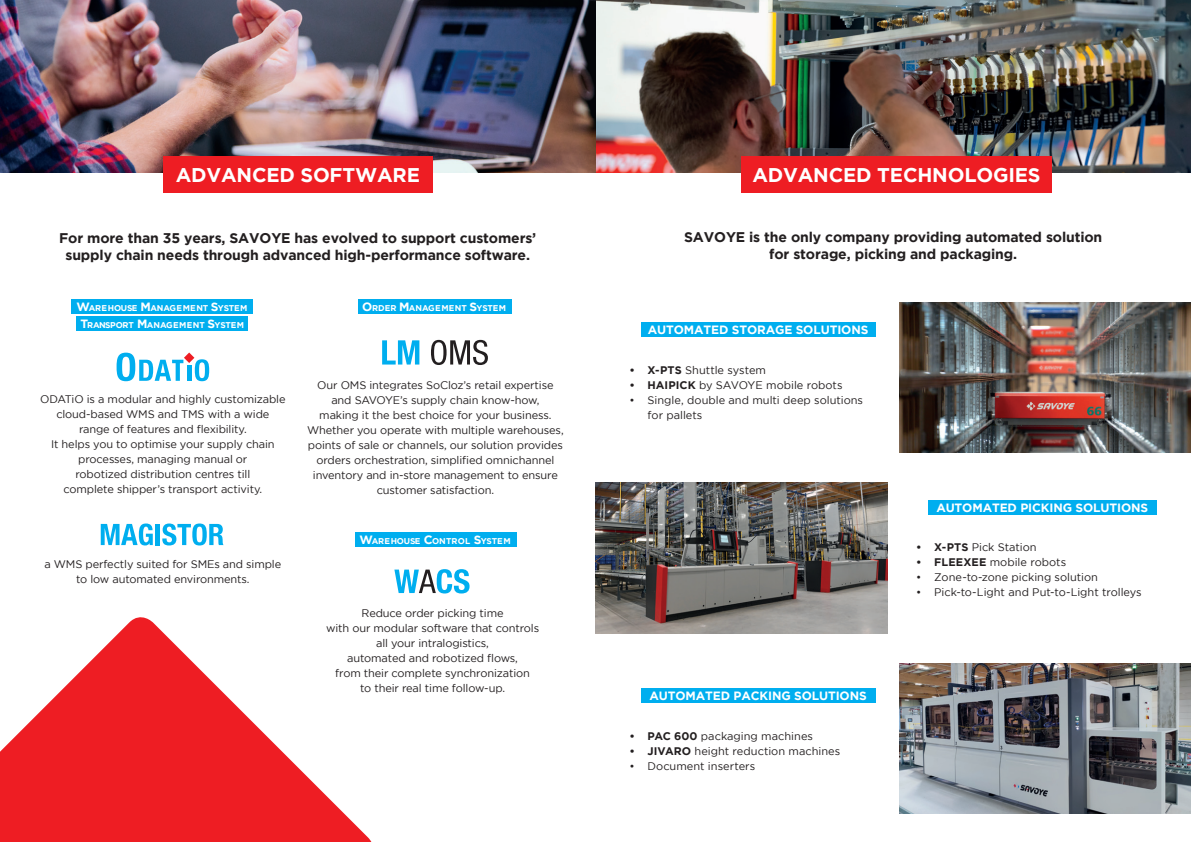
<style>
.page{position:relative;width:1191px;height:842px;background:#fff}
.page>*{position:absolute;margin:0;border:0;box-sizing:border-box;transform-origin:0 0}
.t1{font:700 19.8px "Gotham";letter-spacing:-.01em;color:#fff}
.t2{font:700 14px/16.8px "Gotham";letter-spacing:-.01em;color:#231f20;text-align:center}
.t3{font:700 12px "Gotham";letter-spacing:-.01em;color:#fff}
.t4{font:11px/15px "Gotham";letter-spacing:-.01em;color:#231f20;text-align:center}
.t5{font:700 8.4px "Gotham";letter-spacing:-.005em;color:#fff}
.s1{font-size:12px}
.s2{font-weight:700}
</style>
<div class="page">
<img style="left:0;top:0;width:1191px;height:173px">
<div style="left:641px;top:322px;width:234px;height:15px;background:#00aeef"></div>
<div style="left:927px;top:500px;width:229px;height:15px;background:#00aeef"></div>
<img style="left:899px;top:302px;width:292px;height:150px">
<div style="left:741px;top:156px;width:310px;height:36px;background:#ee1d23"></div>
<svg style="left:101px;top:523px;width:52px;height:22px"></svg>
<hr style="left:156px;top:524px;width:4px;height:21px;background:#00aeef">
<svg style="left:162px;top:523px;width:62px;height:22px"></svg>
<div style="left:163px;top:156px;width:269px;height:36px;background:#ee1d23"></div>
<svg style="left:382px;top:340px;width:37px;height:25px"></svg>
<svg style="left:431px;top:340px;width:57px;height:25px"></svg>
<img style="left:595px;top:483px;width:292px;height:150px">
<div style="left:641px;top:688px;width:234px;height:15px;background:#00aeef"></div>
<img style="left:899px;top:663px;width:292px;height:151px">
<div style="left:72px;top:299px;width:181px;height:14px;background:#00aeef"></div>
<div style="left:358px;top:299px;width:154px;height:14px;background:#00aeef"></div>
<div style="left:355px;top:532px;width:161px;height:15px;background:#00aeef"></div>
<div style="left:77px;top:316px;width:171px;height:15px;background:#00aeef"></div>
<svg style="left:0;top:617px;width:372px;height:225px;fill:#ee1d23"></svg>
<svg style="left:117px;top:353px;width:92px;height:28px"></svg>
<svg style="left:394px;top:569px;width:75px;height:24px"></svg>
<h1 class="t1" style="left:176px;top:167px;width:246px">ADVANCED SOFTWARE</h1>
<p class="t2" style="left:59px;top:230px;width:478px">For more than 35 years, SAVOYE has evolved to support customers’ supply chain needs through advanced high-performance software.</p>
<p class="t5" style="left:77px;top:303px;width:172px"><span class="s1">W</span>AREHOUSE <span class="s1">M</span>ANAGEMENT <span class="s1">S</span>YSTEM</p>
<p class="t5" style="left:362px;top:303px;width:145px"><span class="s1">O</span>RDER <span class="s1">M</span>ANAGEMENT <span class="s1">S</span>YSTEM</p>
<p class="t5" style="left:81px;top:320px;width:165px"><span class="s1">T</span>RANSPORT <span class="s1">M</span>ANAGEMENT <span class="s1">S</span>YSTEM</p>
<p class="t4" style="left:40px;top:392px;width:247px">ODATiO is a modular and highly customizable cloud-based WMS and TMS with a wide range of features and flexibility.<br>It helps you to optimise your supply chain processes, managing manual or<br>robotized distribution centres till<br>complete shipper’s transport activity.</p>
<p class="t4" style="left:44px;top:557px;width:238px">a WMS perfectly suited for SMEs and simple to low automated environments.</p>
<p class="t4" style="left:307px;top:378px;width:258px">Our OMS integrates SoCloz’s retail expertise and SAVOYE’s supply chain know-how,<br>making it the best choice for your business.<br>Whether you operate with multiple warehouses, points of sale or channels, our solution provides orders orchestration, simplified omnichannel inventory and in-store management to ensure customer satisfaction.</p>
<p class="t5" style="left:359px;top:536px;width:153px"><span class="s1">W</span>AREHOUSE <span class="s1">C</span>ONTROL <span class="s1">S</span>YSTEM</p>
<p class="t4" style="left:326px;top:607px;width:215px">Reduce order picking time<br>with our modular software that controls all your intralogistics,<br>automated and robotized flows,<br>from their complete synchronization<br>to their real time follow-up.</p>
<h1 class="t1" style="left:752px;top:167px;width:290px">ADVANCED TECHNOLOGIES</h1>
<p class="t2" style="left:684px;top:230px;width:420px">SAVOYE is the only company providing automated solution for storage, picking and packaging.</p>
<p class="t3" style="left:648px;top:325px;width:222px">AUTOMATED STORAGE SOLUTIONS</p>
<p class="t4" style="left:629px;top:364px;width:138px"><span class="s2">• X-PTS</span> Shuttle system</p>
<p class="t4" style="left:629px;top:378px;width:215px"><span class="s2">• HAIPICK</span> by SAVOYE mobile robots</p>
<p class="t4" style="left:647px;top:394px;width:217px;text-align:left;text-indent:-18px">• Single, double and multi deep solutions for pallets</p>
<p class="t3" style="left:649px;top:691px;width:219px">AUTOMATED PACKING SOLUTIONS</p>
<p class="t4" style="left:629px;top:729px;width:185px"><span class="s2">• PAC 600</span> packaging machines</p>
<p class="t4" style="left:629px;top:744px;width:212px"><span class="s2">• JIVARO</span> height reduction machines</p>
<p class="t4" style="left:629px;top:759px;width:127px">• Document inserters</p>
<p class="t3" style="left:936px;top:503px;width:213px">AUTOMATED PICKING SOLUTIONS</p>
<p class="t4" style="left:916px;top:540px;width:122px"><span class="s2">• X-PTS</span> Pick Station</p>
<p class="t4" style="left:916px;top:554px;width:151px"><span class="s2">• FLEEXEE</span> mobile robots</p>
<p class="t4" style="left:916px;top:570px;width:183px">• Zone-to-zone picking solution</p>
<p class="t4" style="left:916px;top:585px;width:227px">• Pick-to-Light and Put-to-Light trolleys</p>
</div>
